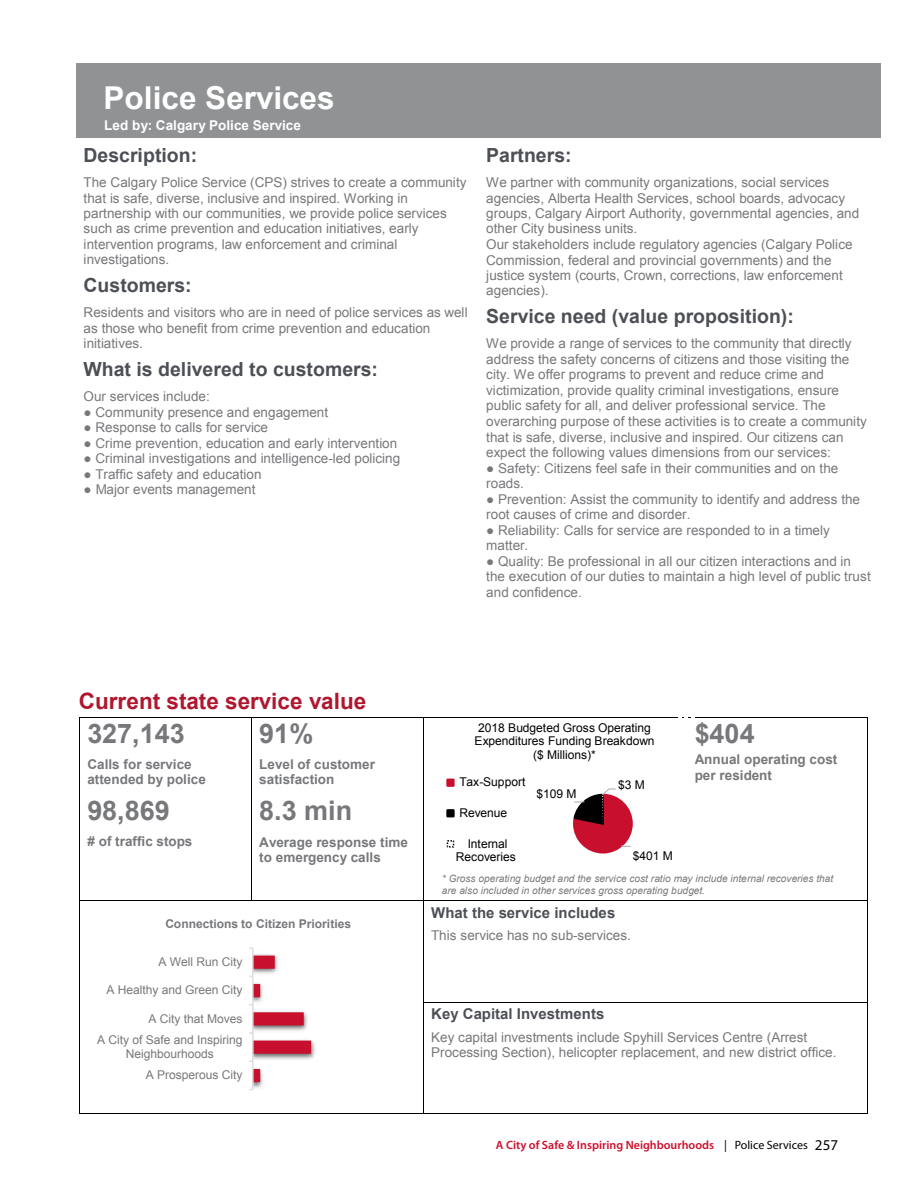
<style>
.page{position:relative;width:918px;height:1188px;background:#fff}
.page>*{position:absolute;margin:0;border:0;box-sizing:border-box;transform-origin:0 0}
.t1{font:700 31.5px "Arial";color:#fff}
.t2{font:700 27px "Arial";letter-spacing:-.005em;color:#77787b}
.t3{font:700 22.5px "Arial";color:#b0172f}
.t4{font:700 19.5px "Arial";color:#4c5055}
.t5{font:700 15px "Arial";letter-spacing:.005em;color:#4c5055}
.t6{font:13.5px/15.5px "Arial";letter-spacing:.005em;color:#77787b}
.t7{font:700 13.5px/15.3px "Arial";color:#77787b}
.t8{font:700 13.5px "Arial";color:#fff}
.t9{font:12px/13.8px "Arial";letter-spacing:-.005em;color:#000;text-align:center}
.t10{font:12px/13.8px "Arial";letter-spacing:-.005em;color:#77787b;text-align:center}
.t11{font:600 12px "Myriad Pro";color:#ce0e2d}
.t12{font:700 12px "Arial";color:#77787b}
.t13{font:italic 10.05px/12.5px "Arial";color:#77787b}
.s1{font-weight:400;color:#000}
.s2{font-weight:400;font-size:15px;color:#000}
</style>
<div class="page">
<div style="left:76px;top:63px;width:20px;height:74px;background:#909294"></div>
<div style="left:96px;top:63px;width:785px;height:74px;background:#909294"></div>
<hr style="left:80px;top:717px;width:171px;height:1px;background:#000">
<hr style="left:252px;top:717px;width:171px;height:1px;background:#000">
<hr style="left:424px;top:717px;width:254px;height:1px;background:#000">
<hr style="left:679px;top:717px;width:188px;height:1px;background:#000">
<hr style="left:79px;top:718px;width:1px;height:38px;background:#000">
<hr style="left:251px;top:718px;width:1px;height:38px;background:#000">
<hr style="left:423px;top:718px;width:1px;height:38px;background:#000">
<hr style="left:867px;top:718px;width:1px;height:38px;background:#000">
<hr style="left:79px;top:757px;width:1px;height:38px;background:#000">
<hr style="left:251px;top:757px;width:1px;height:38px;background:#000">
<hr style="left:423px;top:757px;width:1px;height:38px;background:#000">
<hr style="left:867px;top:757px;width:1px;height:38px;background:#000">
<hr style="left:79px;top:795px;width:1px;height:39px;background:#000">
<hr style="left:251px;top:795px;width:1px;height:39px;background:#000">
<hr style="left:423px;top:795px;width:1px;height:39px;background:#000">
<hr style="left:867px;top:795px;width:1px;height:39px;background:#000">
<hr style="left:79px;top:834px;width:1px;height:66px;background:#000">
<hr style="left:251px;top:834px;width:1px;height:66px;background:#000">
<hr style="left:423px;top:834px;width:1px;height:66px;background:#000">
<hr style="left:867px;top:834px;width:1px;height:66px;background:#000">
<hr style="left:80px;top:900px;width:171px;height:1px;background:#000">
<hr style="left:252px;top:900px;width:171px;height:1px;background:#000">
<hr style="left:424px;top:900px;width:254px;height:1px;background:#000">
<hr style="left:679px;top:900px;width:188px;height:1px;background:#000">
<hr style="left:79px;top:901px;width:1px;height:101px;background:#000">
<hr style="left:423px;top:901px;width:1px;height:101px;background:#000">
<hr style="left:867px;top:901px;width:1px;height:101px;background:#000">
<hr style="left:424px;top:1002px;width:443px;height:1px;background:#000">
<hr style="left:79px;top:1002px;width:1px;height:111px;background:#000">
<hr style="left:80px;top:1113px;width:343px;height:1px;background:#000">
<hr style="left:423px;top:1002px;width:1px;height:111px;background:#000">
<hr style="left:424px;top:1113px;width:443px;height:1px;background:#000">
<hr style="left:867px;top:1002px;width:1px;height:111px;background:#000">
<svg style="left:573px;top:788px;width:60px;height:66px"></svg>
<div style="left:447px;top:780px;width:7px;height:6px;background:#c8102e"></div>
<div style="left:446px;top:779px;width:9px;height:8px;border:2px solid #c8102e"></div>
<div style="left:447px;top:810px;width:7px;height:6px;background:#000"></div>
<div style="left:446px;top:809px;width:9px;height:8px;border:2px solid #000"></div>
<img style="left:254px;top:954px;width:61px;height:134px">
<hr style="left:252px;top:948px;width:2px;height:142px;background:#dcddde">
<svg style="left:249px;top:956px;width:62px;height:126px"></svg>
<h1 class="t1" style="left:104px;top:78px;width:232px">Police Services</h1>
<h3 class="t4" style="left:84px;top:142px;width:115px">Description:</h3>
<p class="t6" style="left:84px;top:175px;width:384px">The Calgary Police Service (CPS) strives to create a community that is safe, diverse, inclusive and inspired. Working in partnership with our communities, we provide police services such as crime prevention and education initiatives, early intervention programs, law enforcement and criminal investigations.</p>
<h3 class="t4" style="left:84px;top:272px;width:110px">Customers:</h3>
<p class="t6" style="left:84px;top:305px;width:386px">Residents and visitors who are in need of police services as well as those who benefit from crime prevention and education initiatives.</p>
<h3 class="t4" style="left:84px;top:356px;width:296px">What is delivered to customers:</h3>
<p class="t6" style="left:84px;top:389px;width:128px">Our services include:</p>
<p class="t6" style="left:84px;top:404px;width:246px">● Community presence and engagement</p>
<p class="t6" style="left:84px;top:420px;width:186px">● Response to calls for service</p>
<p class="t6" style="left:84px;top:435px;width:315px">● Crime prevention, education and early intervention</p>
<p class="t6" style="left:84px;top:451px;width:318px">● Criminal investigations and intelligence-led policing</p>
<p class="t6" style="left:84px;top:466px;width:179px">● Traffic safety and education</p>
<p class="t6" style="left:84px;top:482px;width:173px">● Major events management</p>
<p class="t8" style="left:104px;top:117px;width:198px">Led by: Calgary Police Service</p>
<h3 class="t4" style="left:486px;top:142px;width:87px">Partners:</h3>
<p class="t6" style="left:486px;top:175px;width:374px">We partner with community organizations, social services agencies, Alberta Health Services, school boards, advocacy groups, Calgary Airport Authority, governmental agencies, and other City business units.<br>Our stakeholders include regulatory agencies (Calgary Police Commission, federal and provincial governments) and the justice system (courts, Crown, corrections, law enforcement agencies).</p>
<h3 class="t4" style="left:486px;top:303px;width:309px">Service need (value proposition):</h3>
<p class="t6" style="left:486px;top:336px;width:382px">We provide a range of services to the community that directly address the safety concerns of citizens and those visiting the city. We offer programs to prevent and reduce crime and victimization, provide quality criminal investigations, ensure public safety for all, and deliver professional service. The overarching purpose of these activities is to create a community that is safe, diverse, inclusive and inspired. Our citizens can expect the following values dimensions from our services:</p>
<p class="t6" style="left:486px;top:460px;width:354px">● Safety: Citizens feel safe in their communities and on the roads.</p>
<p class="t6" style="left:486px;top:491px;width:375px">● Prevention: Assist the community to identify and address the root causes of crime and disorder.</p>
<p class="t6" style="left:486px;top:522px;width:345px">● Reliability: Calls for service are responded to in a timely matter.</p>
<p class="t6" style="left:486px;top:553px;width:386px">● Quality: Be professional in all our citizen interactions and in the execution of our duties to maintain a high level of public trust and confidence.</p>
<h3 class="t3" style="left:79px;top:686px;width:289px">Current state service value</h3>
<h2 class="t2" style="left:87px;top:715px;width:99px">327,143</h2>
<h2 class="t2" style="left:259px;top:715px;width:56px">91%</h2>
<h2 class="t2" style="left:695px;top:715px;width:62px">$404</h2>
<p class="t7" style="left:695px;top:752px;width:144px">Annual operating cost per resident</p>
<p class="t9" style="left:475px;top:721px;width:182px">2018 Budgeted Gross Operating<br>Expenditures Funding Breakdown ($ Millions)*</p>
<p class="t9" style="left:459px;top:775px;width:67px">Tax-Support</p>
<p class="t9" style="left:459px;top:806px;width:49px">Revenue</p>
<p class="t9" style="left:456px;top:837px;width:62px">Internal<br>Recoveries</p>
<p class="t7" style="left:87px;top:757px;width:120px">Calls for service attended by police</p>
<p class="t7" style="left:259px;top:757px;width:117px">Level of customer satisfaction</p>
<h2 class="t2" style="left:87px;top:793px;width:84px">98,869</h2>
<h2 class="t2" style="left:259px;top:793px;width:94px">8.3 min</h2>
<p class="t7" style="left:87px;top:834px;width:107px"># of traffic stops</p>
<p class="t7" style="left:259px;top:835px;width:150px">Average response time to emergency calls</p>
<p class="t9" style="left:618px;top:778px;width:28px">$3 M</p>
<p class="t9" style="left:537px;top:787px;width:42px">$109 M</p>
<p class="t9" style="left:633px;top:849px;width:42px">$401 M</p>
<p class="t12" style="left:165px;top:916px;width:187px">Connections to Citizen Priorities</p>
<p class="t10" style="left:159px;top:955px;width:85px">A Well Run City</p>
<p class="t10" style="left:106px;top:983px;width:138px">A Healthy and Green City</p>
<p class="t10" style="left:148px;top:1012px;width:96px">A City that Moves</p>
<p class="t10" style="left:97px;top:1033px;width:147px">A City of Safe and Inspiring<br>Neighbourhoods</p>
<p class="t10" style="left:146px;top:1068px;width:98px">A Prosperous City</p>
<p class="t13" style="left:442px;top:872px;width:393px">* Gross operating budget and the service cost ratio may include internal recoveries that are also included in other services gross operating budget.</p>
<p class="t5" style="left:431px;top:902px;width:186px">What the service includes</p>
<p class="t6" style="left:431px;top:928px;width:201px">This service has no sub-services.</p>
<p class="t5" style="left:431px;top:1004px;width:175px">Key Capital Investments</p>
<p class="t6" style="left:431px;top:1029px;width:407px">Key capital investments include Spyhill Services Centre (Arrest<br>Processing Section), helicopter replacement, and new district office.</p>
<p class="t11" style="left:496px;top:1138px;width:344px">A City of Safe &amp; Inspiring Neighbourhoods <span class="s1">| Police Services</span> <span class="s2">257</span></p>
</div>
